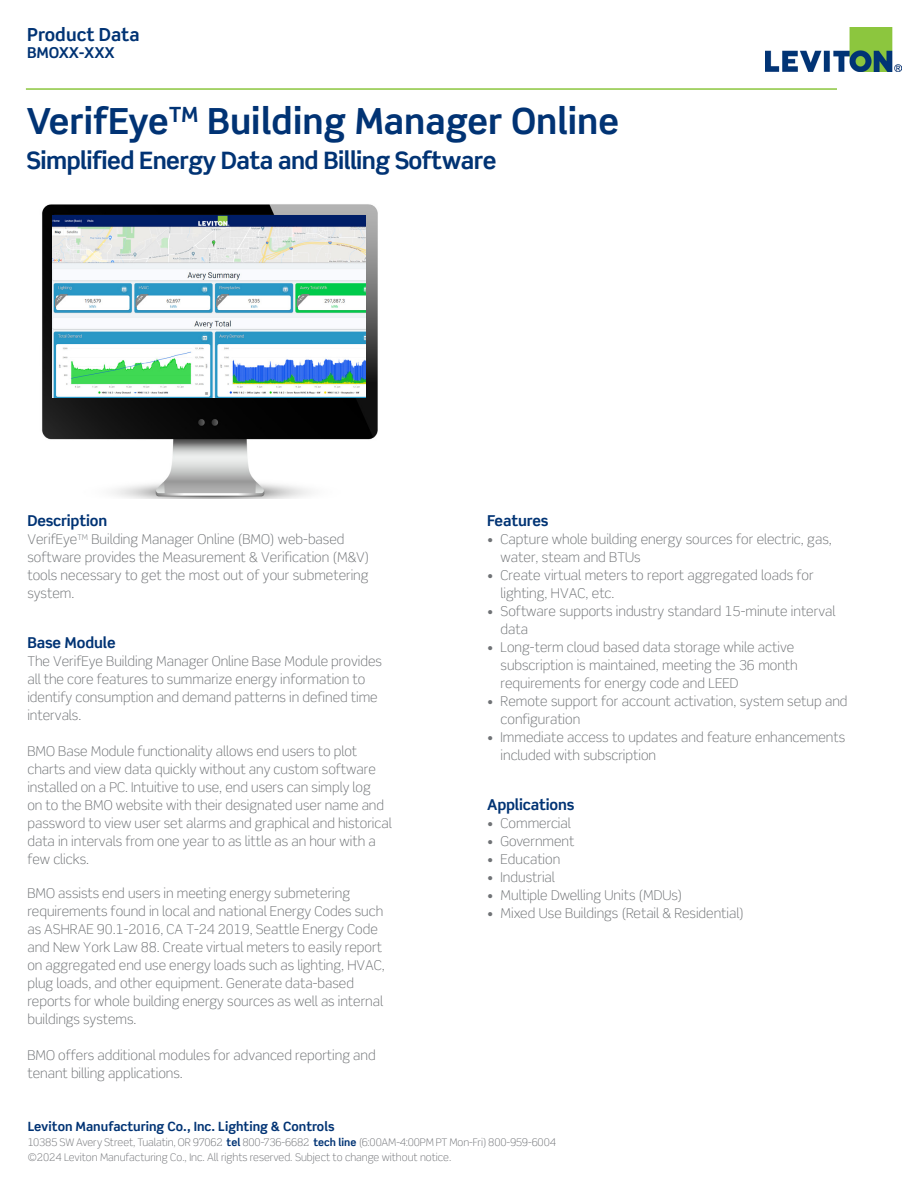
<style>
.page{position:relative;width:918px;height:1188px;background:#fff}
.page>*{position:absolute;margin:0;border:0;box-sizing:border-box;transform-origin:0 0}
.Main_Headline_BIG{font:700 36px "Scene Std";color:#013374}
.Main_Headline_BIG-2{font:700 24px "Scene Std";letter-spacing:-.025em;color:#013374}
.t1{font:700 18px "Scene Std";color:#013374}
.Paragraph_Style_1{font:700 15px "Scene Std";letter-spacing:-.01em;color:#013374}
.Body_Copy{font:700 15px "Scene Std";letter-spacing:-.01em;color:#013374}
.Body_Copy-2{font:300 13.5px/18px "Scene Std";color:#6f7275}
.t2{font:700 12.75px "Scene Std";color:#013374}
.t3{font:300 10.5px "Scene Std";color:#707276}
.s1{font-weight:700;color:#013374}
</style>
<div class="page">
<img style="left:765px;top:27px;width:137px;height:45px">
<hr style="left:26px;top:88px;width:811px;height:2px;background:#8bc63e">
<img style="left:42px;top:204px;width:336px;height:294px">
<img style="left:53px;top:215px;width:312px;height:183px">
<p class="t1" style="left:27px;top:23px;width:114px">Product Data</p>
<p class="Paragraph_Style_1" style="left:27px;top:43px;width:89px">BMOXX-XXX</p>
<p class="Main_Headline_BIG" style="left:27px;top:99px;width:594px">VerifEye<sup>TM</sup> Building Manager Online</p>
<p class="Main_Headline_BIG-2" style="left:27px;top:145px;width:472px">Simplified Energy Data and Billing Software</p>
<p class="Paragraph_Style_1" style="left:27px;top:511px;width:81px">Description</p>
<p class="Body_Copy-2" style="left:27px;top:530px;width:343px">VerifEye<sup>TM</sup> Building Manager Online (BMO) web-based software provides the Measurement &amp; Verification (M&amp;V) tools necessary to get the most out of your submetering system.</p>
<p class="Paragraph_Style_1" style="left:27px;top:633px;width:90px">Base Module</p>
<p class="Body_Copy-2" style="left:27px;top:652px;width:356px">The VerifEye Building Manager Online Base Module provides all the core features to summarize energy information to identify consumption and demand patterns in defined time intervals.</p>
<p class="Body_Copy-2" style="left:27px;top:742px;width:366px">BMO Base Module functionality allows end users to plot charts and view data quickly without any custom software installed on a PC. Intuitive to use, end users can simply log<br>on to the BMO website with their designated user name and password to view user set alarms and graphical and historical data in intervals from one year to as little as an hour with a few clicks.</p>
<p class="Body_Copy-2" style="left:27px;top:884px;width:359px">BMO assists end users in meeting energy submetering requirements found in local and national Energy Codes such as ASHRAE 90.1-2016, CA T-24 2019, Seattle Energy Code and New York Law 88. Create virtual meters to easily report on aggregated end use energy loads such as lighting, HVAC, plug loads, and other equipment. Generate data-based reports for whole building energy sources as well as internal buildings systems.</p>
<p class="Body_Copy-2" style="left:27px;top:1046px;width:350px">BMO offers additional modules for advanced reporting and tenant billing applications.</p>
<p class="Body_Copy" style="left:487px;top:511px;width:63px">Features</p>
<p class="Body_Copy-2" style="left:501px;top:530px;width:333px;text-indent:-14px">• Capture whole building energy sources for electric, gas, water, steam and BTUs</p>
<p class="Body_Copy-2" style="left:501px;top:566px;width:315px;text-indent:-14px">• Create virtual meters to report aggregated loads for lighting, HVAC, etc.</p>
<p class="Body_Copy-2" style="left:501px;top:602px;width:336px;text-indent:-14px">• Software supports industry standard 15-minute interval data</p>
<p class="Body_Copy-2" style="left:501px;top:638px;width:299px;text-indent:-14px">• Long-term cloud based data storage while active subscription is maintained, meeting the 36 month requirements for energy code and LEED</p>
<p class="Body_Copy-2" style="left:501px;top:692px;width:349px;text-indent:-14px">• Remote support for account activation, system setup and configuration</p>
<p class="Body_Copy-2" style="left:501px;top:728px;width:346px;text-indent:-14px">• Immediate access to updates and feature enhancements included with subscription</p>
<p class="Paragraph_Style_1" style="left:487px;top:795px;width:89px">Applications</p>
<p class="Body_Copy-2" style="left:487px;top:814px;width:85px">• Commercial</p>
<p class="Body_Copy-2" style="left:487px;top:832px;width:89px">• Government</p>
<p class="Body_Copy-2" style="left:487px;top:850px;width:75px">• Education</p>
<p class="Body_Copy-2" style="left:487px;top:868px;width:69px">• Industrial</p>
<p class="Body_Copy-2" style="left:487px;top:886px;width:197px">• Multiple Dwelling Units (MDUs)</p>
<p class="Body_Copy-2" style="left:487px;top:904px;width:258px">• Mixed Use Buildings (Retail &amp; Residential)</p>
<p class="t2" style="left:28px;top:1118px;width:308px">Leviton Manufacturing Co., Inc. Lighting &amp; Controls</p>
<p class="t3" style="left:28px;top:1136px;width:530px">10385 SW Avery Street, Tualatin, OR 97062 <span class="s1">tel</span> 800-736-6682 <span class="s1">tech line</span> (6:00AM-4:00PM PT Mon-Fri) 800-959-6004</p>
<p class="t3" style="left:28px;top:1151px;width:425px">©2024 Leviton Manufacturing Co., Inc. All rights reserved. Subject to change without notice.</p>
</div>
